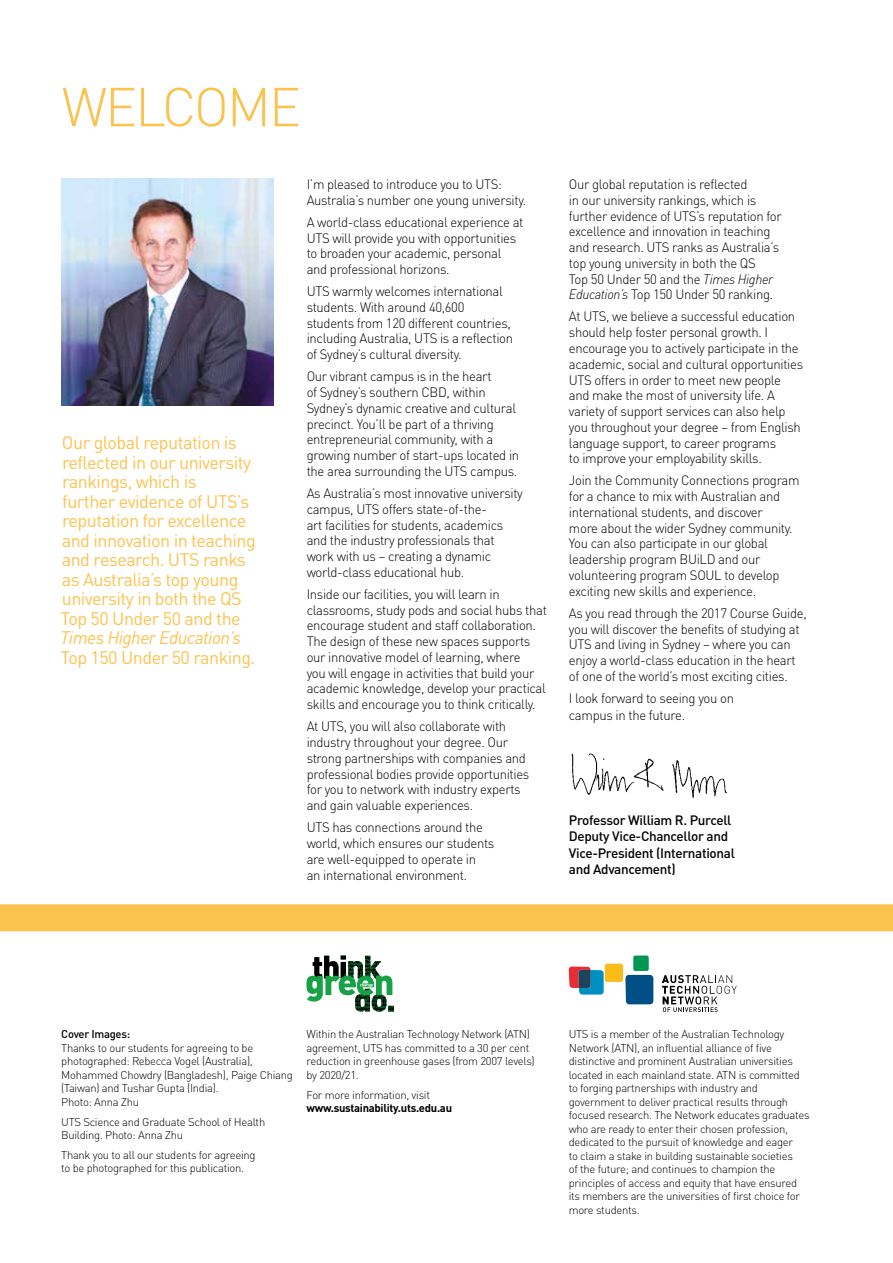
<style>
.page{position:relative;width:893px;height:1263px;background:#fff}
.page>*{position:absolute;margin:0;border:0;box-sizing:border-box;transform-origin:0 0}
.t1{font:300 54px "DINOT";letter-spacing:-.04em;color:#fcc24e}
.t2{font:18px/19.5px "DINOT";letter-spacing:-.03em;color:#fcc24e}
.t3{font:italic 18px "DINOT";letter-spacing:-.03em;color:#fcc24e}
.t4{font:300 13.5px/15.8px "DINOT";letter-spacing:-.025em;color:#000}
.t5{font:500 13.5px/16.5px "DINOT";letter-spacing:-.025em;color:#000}
.t6{font:300 11.25px/13.5px "DINOT";letter-spacing:-.025em;color:#000}
.t7{font:700 11.25px "DINOT";letter-spacing:-.025em;color:#000}
.t8{font:500 11.25px "DINOT";letter-spacing:-.025em;color:#000}
.s1{font-style:italic}
</style>
<div class="page">
<div style="left:0;top:904px;width:893px;height:27px;background:#fcc24e"></div>
<img style="left:61px;top:179px;width:213px;height:226px">
<img style="left:571px;top:753px;width:156px;height:45px">
<svg style="left:306px;top:955px;width:88px;height:57px"></svg>
<svg style="left:662px;top:975px;width:75px;height:37px"></svg>
<svg style="left:625px;top:975px;width:28px;height:29px"></svg>
<svg style="left:569px;top:966px;width:35px;height:28px"></svg>
<div style="left:605px;top:964px;width:18px;height:18px;background:#fbbc19;border-radius:2px"></div>
<div style="left:633px;top:955px;width:16px;height:16px;background:#009654;border-radius:2px"></div>
<h1 class="t1" style="left:62px;top:74px;width:241px">WELCOME</h1>
<p class="t2" style="left:60px;top:433px;width:197px">Our global reputation is reflected in our university rankings, which is<br>further evidence of UTS’s reputation for excellence and innovation in teaching and research. UTS ranks as Australia’s top young university in both the QS<br>Top 50 Under 50 and the</p>
<h2 class="t3" style="left:60px;top:627px;width:182px">Times Higher Education’s</h2>
<h2 class="t2" style="left:60px;top:647px;width:196px">Top 150 Under 50 ranking.</h2>
<p class="t4" style="left:307px;top:176px;width:221px">I’m pleased to introduce you to UTS:<br>Australia’s number one young university.</p>
<p class="t4" style="left:307px;top:214px;width:218px">A world-class educational experience at UTS will provide you with opportunities to broaden your academic, personal and professional horizons.</p>
<p class="t4" style="left:307px;top:283px;width:208px">UTS warmly welcomes international students. With around 40,600 students from 120 different countries, including Australia, UTS is a reflection of Sydney’s cultural diversity.</p>
<p class="t4" style="left:307px;top:368px;width:214px">Our vibrant campus is in the heart<br>of Sydney’s southern CBD, within Sydney’s dynamic creative and cultural precinct. You’ll be part of a thriving entrepreneurial community, with a growing number of start-ups located in the area surrounding the UTS campus.</p>
<p class="t4" style="left:307px;top:485px;width:218px">As Australia’s most innovative university campus, UTS offers state-of-the-<br>art facilities for students, academics and the industry professionals that work with us – creating a dynamic world-class educational hub.</p>
<p class="t4" style="left:307px;top:586px;width:242px">Inside our facilities, you will learn in classrooms, study pods and social hubs that encourage student and staff collaboration.<br>The design of these new spaces supports our innovative model of learning, where<br>you will engage in activities that build your academic knowledge, develop your practical skills and encourage you to think critically.</p>
<p class="t4" style="left:307px;top:718px;width:224px">At UTS, you will also collaborate with industry throughout your degree. Our strong partnerships with companies and professional bodies provide opportunities for you to network with industry experts and gain valuable experiences.</p>
<p class="t4" style="left:307px;top:819px;width:189px">UTS has connections around the world, which ensures our students are well-equipped to operate in<br>an international environment.</p>
<p class="t4" style="left:569px;top:176px;width:214px">Our global reputation is reflected<br>in our university rankings, which is further evidence of UTS’s reputation for excellence and innovation in teaching and research. UTS ranks as Australia’s top young university in both the QS<br>Top 50 Under 50 and the <span class="s1">Times Higher Education’s</span> Top 150 Under 50 ranking.</p>
<p class="t4" style="left:569px;top:309px;width:236px">At UTS, we believe a successful education should help foster personal growth. I encourage you to actively participate in the academic, social and cultural opportunities UTS offers in order to meet new people and make the most of university life. A variety of support services can also help you throughout your degree – from English language support, to career programs<br>to improve your employability skills.</p>
<p class="t4" style="left:569px;top:473px;width:232px">Join the Community Connections program for a chance to mix with Australian and international students, and discover<br>more about the wider Sydney community.<br>You can also participate in our global leadership program BUiLD and our volunteering program SOUL to develop exciting new skills and experience.</p>
<p class="t4" style="left:569px;top:605px;width:239px">As you read through the 2017 Course Guide, you will discover the benefits of studying at UTS and living in Sydney – where you can enjoy a world-class education in the heart of one of the world’s most exciting cities.</p>
<p class="t4" style="left:569px;top:690px;width:167px;line-height:16.5px">I look forward to seeing you on campus in the future.</p>
<p class="t5" style="left:569px;top:811px;width:167px">Professor William R. Purcell<br>Deputy Vice-Chancellor and<br>Vice-President (International and Advancement)</p>
<p class="t8" style="left:61px;top:1027px;width:70px">Cover Images:</p>
<p class="t6" style="left:61px;top:1041px;width:233px">Thanks to our students for agreeing to be photographed: Rebecca Vogel (Australia), Mohammed Chowdry (Bangladesh), Paige Chiang (Taiwan) and Tushar Gupta (India).<br>Photo: Anna Zhu</p>
<p class="t6" style="left:61px;top:1115px;width:206px">UTS Science and Graduate School of Health<br>Building. Photo: Anna Zhu</p>
<p class="t6" style="left:61px;top:1148px;width:196px">Thank you to all our students for agreeing to be photographed for this publication.</p>
<p class="t6" style="left:306px;top:1027px;width:230px">Within the Australian Technology Network (ATN) agreement, UTS has committed to a 30 per cent reduction in greenhouse gases (from 2007 levels) by 2020/21.</p>
<p class="t6" style="left:306px;top:1088px;width:125px">For more information, visit</p>
<p class="t7" style="left:306px;top:1101px;width:147px">www.sustainability.uts.edu.au</p>
<p class="t6" style="left:569px;top:1027px;width:242px">UTS is a member of the Australian Technology Network (ATN), an influential alliance of five distinctive and prominent Australian universities located in each mainland state. ATN is committed to forging partnerships with industry and government to deliver practical results through focused research. The Network educates graduates who are ready to enter their chosen profession, dedicated to the pursuit of knowledge and eager<br>to claim a stake in building sustainable societies<br>of the future; and continues to champion the principles of access and equity that have ensured its members are the universities of first choice for more students.</p>
</div>
